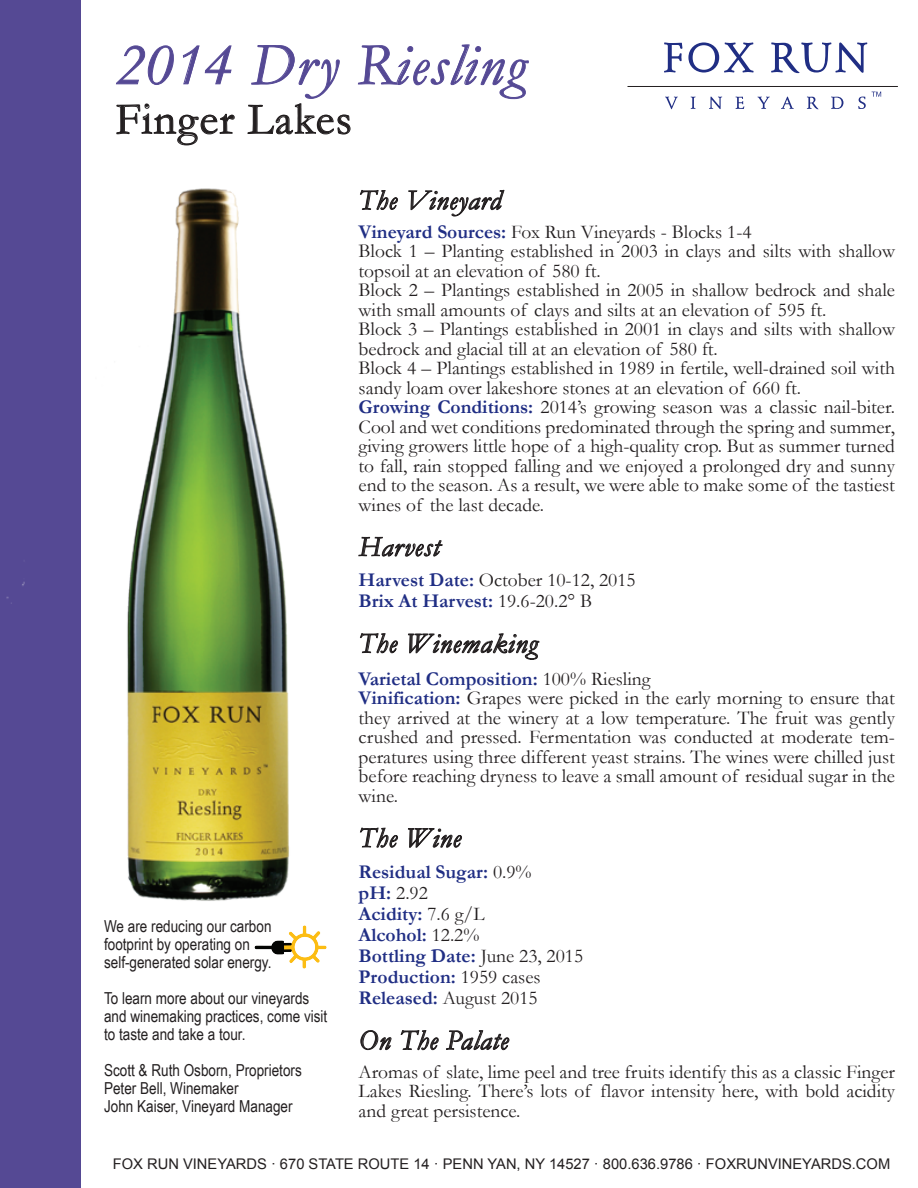
<style>
.page{position:relative;width:918px;height:1188px;background:#fff}
.page>*{position:absolute;margin:0;border:0;box-sizing:border-box;transform-origin:0 0}
.t1{font:italic 60px "Garamond";letter-spacing:.025em;color:#554994}
.t2{font:45px "Garamond";letter-spacing:.025em;color:#231f20}
.t3{font:italic 28.5px "Garamond";letter-spacing:.025em;color:#231f20}
.t4{font:19.5px/19.5px "Garamond";color:#231f20}
.t5{font:700 19.5px/21px "Garamond";color:#202e84}
.t6{font:16.5px/18px "Arial Narrow";color:#231f20}
.t7{font:14.7px "Arial";color:#231f20}
.s1{font-weight:700;color:#202e84}
.s2{font-weight:400;color:#231f20}
</style>
<div class="page">
<div style="left:0;top:0;width:81px;height:1188px;background:#554994"></div>
<svg style="left:427px;top:189px;width:77px;height:27px"></svg>
<svg style="left:427px;top:540px;width:15px;height:17px"></svg>
<svg style="left:427px;top:633px;width:112px;height:27px"></svg>
<svg style="left:427px;top:828px;width:35px;height:20px"></svg>
<svg style="left:361px;top:1030px;width:30px;height:20px"></svg>
<svg style="left:401px;top:1030px;width:38px;height:20px"></svg>
<svg style="left:446px;top:1030px;width:63px;height:20px"></svg>
<svg style="left:116px;top:45px;width:58px;height:40px"></svg>
<svg style="left:183px;top:45px;width:49px;height:40px"></svg>
<svg style="left:358px;top:44px;width:171px;height:56px"></svg>
<svg style="left:116px;top:104px;width:119px;height:42px"></svg>
<svg style="left:247px;top:45px;width:104px;height:90px"></svg>
<hr style="left:628px;top:86px;width:270px;height:1px;background:#231f20">
<svg style="left:665px;top:97px;width:13px;height:12px"></svg>
<svg style="left:691px;top:97px;width:4px;height:12px"></svg>
<svg style="left:709px;top:97px;width:13px;height:12px"></svg>
<svg style="left:736px;top:97px;width:8px;height:12px"></svg>
<svg style="left:758px;top:97px;width:12px;height:12px"></svg>
<svg style="left:781px;top:97px;width:13px;height:12px"></svg>
<svg style="left:807px;top:97px;width:12px;height:12px"></svg>
<svg style="left:831px;top:97px;width:12px;height:12px"></svg>
<svg style="left:858px;top:97px;width:8px;height:12px"></svg>
<svg style="left:664px;top:42px;width:18px;height:31px"></svg>
<svg style="left:688px;top:42px;width:66px;height:31px"></svg>
<svg style="left:771px;top:42px;width:96px;height:31px"></svg>
<svg style="left:872px;top:92px;width:9px;height:5px"></svg>
<img style="left:6px;top:188px;width:421px;height:713px">
<img style="left:254px;top:925px;width:73px;height:44px">
<h1 class="t1" style="left:116px;top:24px;width:411px">2014 Dry Riesling</h1>
<h2 class="t2" style="left:116px;top:89px;width:238px">Finger Lakes</h2>
<p class="t6" style="left:104px;top:917px;width:169px">We are reducing our carbon footprint by operating on self-generated solar energy.</p>
<p class="t6" style="left:104px;top:989px;width:225px">To learn more about our vineyards and winemaking practices, come visit to taste and take a tour.</p>
<p class="t6" style="left:104px;top:1061px;width:199px">Scott &amp; Ruth Osborn, Proprietors<br>Peter Bell, Winemaker<br>John Kaiser, Vineyard Manager</p>
<h3 class="t3" style="left:359px;top:181px;width:144px">The Vineyard</h3>
<p class="t4" style="left:359px;top:221px;width:538px"><span class="s1">Vineyard Sources:</span> Fox Run Vineyards - Blocks 1-4<br>Block 1 – Planting established in 2003 in clays and silts with shallow topsoil at an elevation of 580 ft.<br>Block 2 – Plantings established in 2005 in shallow bedrock and shale with small amounts of clays and silts at an elevation of 595 ft.<br>Block 3 – Plantings established in 2001 in clays and silts with shallow bedrock and glacial till at an elevation of 580 ft.<br>Block 4 – Plantings established in 1989 in fertile, well-drained soil with sandy loam over lakeshore stones at an elevation of 660 ft.<br><span class="s1">Growing Conditions:</span> 2014’s growing season was a classic nail-biter.<br>Cool and wet conditions predominated through the spring and summer, giving growers little hope of a high-quality crop. But as summer turned to fall, rain stopped falling and we enjoyed a prolonged dry and sunny end to the season. As a result, we were able to make some of the tastiest wines of the last decade.</p>
<h3 class="t3" style="left:359px;top:527px;width:83px">Harvest</h3>
<p class="t4" style="left:359px;top:569px;width:279px;line-height:21px"><span class="s1">Harvest Date:</span> October 10-12, 2015<br><span class="s1">Brix At Harvest:</span> 19.6-20.2° B</p>
<h3 class="t3" style="left:359px;top:624px;width:180px">The Winemaking</h3>
<p class="t4" style="left:359px;top:668px;width:538px"><span class="s1">Varietal Composition:</span> 100% Riesling<br><span class="s1">Vinification:</span> Grapes were picked in the early morning to ensure that they arrived at the winery at a low temperature. The fruit was gently crushed and pressed. Fermentation was conducted at moderate tem&shy;peratures using three different yeast strains. The wines were chilled just before reaching dryness to leave a small amount of residual sugar in the wine.</p>
<h3 class="t3" style="left:359px;top:818px;width:104px">The Wine</h3>
<p class="t5" style="left:359px;top:862px;width:226px">Residual Sugar: <span class="s2">0.9%<br></span>pH: <span class="s2">2.92<br></span>Acidity: <span class="s2">7.6 g/L<br></span>Alcohol: <span class="s2">12.2%<br></span>Bottling Date: <span class="s2">June 23, 2015<br></span>Production: <span class="s2">1959 cases<br></span>Released: <span class="s2">August 2015</span></p>
<h3 class="t3" style="left:359px;top:1021px;width:151px">On The Palate</h3>
<p class="t4" style="left:359px;top:1061px;width:538px;text-align:justify">Aromas of slate, lime peel and tree fruits identify this as a classic Finger Lakes Riesling. There’s lots of flavor intensity here, with bold acidity and great persistence.</p>
<p class="t7" style="left:113px;top:1154px;width:779px">FOX RUN VINEYARDS · 670 STATE ROUTE 14 · PENN YAN, NY 14527 · 800.636.9786 · FOXRUNVINEYARDS.COM</p>
</div>
